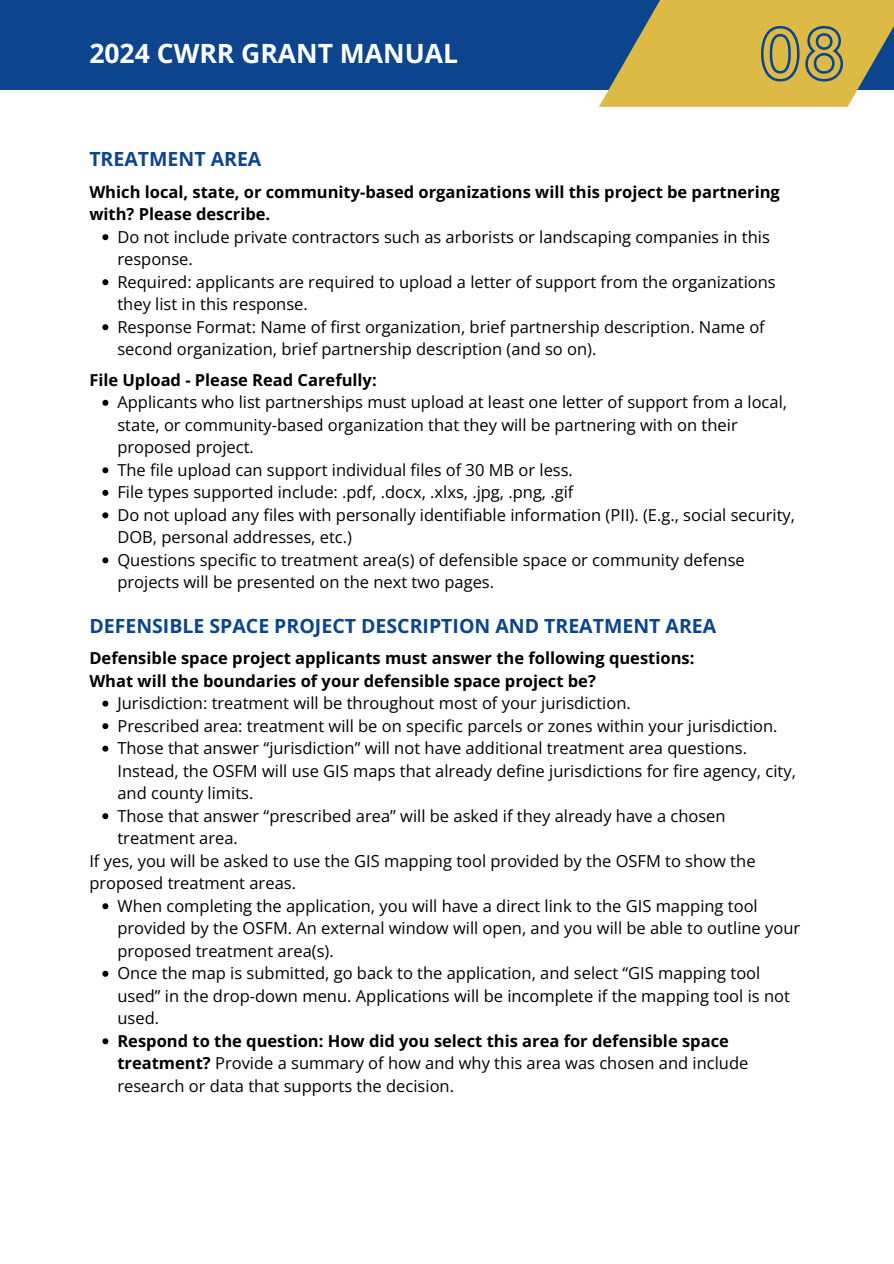
<style>
.page{position:relative;width:894px;height:1264px;background:#fff}
.page>*{position:absolute;margin:0;border:0;box-sizing:border-box;transform-origin:0 0}
.t1{font:700 26.55px "Open Sans";color:#fff}
.t2{font:700 19.5px "Open Sans";color:#0c458e}
.t3{font:16.5px/22.5px "Open Sans";color:#000}
.t4{font:700 16.5px/22.5px "Open Sans";color:#000}
.s1{font-weight:700}
</style>
<div class="page">
<div style="left:0;top:0;width:893px;height:89px;background:#0c458e"></div>
<svg style="left:598px;top:0;width:295px;height:107px"></svg>
<svg style="left:102px;top:234px;width:6px;height:6px"></svg>
<svg style="left:102px;top:279px;width:6px;height:6px"></svg>
<svg style="left:102px;top:324px;width:6px;height:6px"></svg>
<svg style="left:102px;top:400px;width:6px;height:6px"></svg>
<svg style="left:102px;top:467px;width:6px;height:6px"></svg>
<svg style="left:102px;top:490px;width:6px;height:6px"></svg>
<svg style="left:102px;top:512px;width:6px;height:6px"></svg>
<svg style="left:102px;top:557px;width:6px;height:6px"></svg>
<svg style="left:102px;top:700px;width:6px;height:6px"></svg>
<svg style="left:102px;top:723px;width:6px;height:6px"></svg>
<svg style="left:102px;top:745px;width:6px;height:6px"></svg>
<svg style="left:102px;top:813px;width:6px;height:6px"></svg>
<svg style="left:102px;top:903px;width:6px;height:6px"></svg>
<svg style="left:102px;top:970px;width:6px;height:6px"></svg>
<svg style="left:102px;top:1038px;width:6px;height:6px"></svg>
<h3 class="t1" style="left:89px;top:35px;width:370px">2024 CWRR GRANT MANUAL</h3>
<h2 class="t2" style="left:89px;top:145px;width:173px">TREATMENT AREA</h2>
<h4 class="t4" style="left:89px;top:180px;width:692px">Which local, state, or community-based organizations will this project be partnering with? Please describe.</h4>
<p class="t3" style="left:117px;top:225px;width:654px">Do not include private contractors such as arborists or landscaping companies in this response.</p>
<p class="t3" style="left:117px;top:270px;width:659px">Required: applicants are required to upload a letter of support from the organizations they list in this response.</p>
<p class="t3" style="left:117px;top:315px;width:648px">Response Format: Name of first organization, brief partnership description. Name of second organization, brief partnership description (and so on).</p>
<h4 class="t4" style="left:89px;top:368px;width:289px">File Upload - Please Read Carefully:</h4>
<p class="t3" style="left:117px;top:390px;width:671px">Applicants who list partnerships must upload at least one letter of support from a local, state, or community-based organization that they will be partnering with on their proposed project.</p>
<p class="t3" style="left:117px;top:458px;width:457px">The file upload can support individual files of 30 MB or less.</p>
<p class="t3" style="left:117px;top:480px;width:457px">File types supported include: .pdf, .docx, .xlxs, .jpg, .png, .gif</p>
<p class="t3" style="left:117px;top:503px;width:679px">Do not upload any files with personally identifiable information (PII). (E.g., social security,<br>DOB, personal addresses, etc.)</p>
<p class="t3" style="left:117px;top:548px;width:628px">Questions specific to treatment area(s) of defensible space or community defense projects will be presented on the next two pages.</p>
<p class="t2" style="left:89px;top:611px;width:628px">DEFENSIBLE SPACE PROJECT DESCRIPTION AND TREATMENT AREA</p>
<p class="t4" style="left:89px;top:646px;width:606px">Defensible space project applicants must answer the following questions:<br>What will the boundaries of your defensible space project be?</p>
<p class="t3" style="left:117px;top:691px;width:514px">Jurisdiction: treatment will be throughout most of your jurisdiction.</p>
<p class="t3" style="left:117px;top:714px;width:661px">Prescribed area: treatment will be on specific parcels or zones within your jurisdiction.</p>
<p class="t3" style="left:117px;top:736px;width:631px">Those that answer “jurisdiction” will not have additional treatment area questions.</p>
<p class="t3" style="left:117px;top:759px;width:679px">Instead, the OSFM will use GIS maps that already define jurisdictions for fire agency, city,</p>
<p class="t3" style="left:117px;top:781px;width:137px">and county limits.</p>
<p class="t3" style="left:117px;top:804px;width:609px">Those that answer “prescribed area” will be asked if they already have a chosen</p>
<p class="t3" style="left:117px;top:826px;width:122px">treatment area.</p>
<p class="t3" style="left:89px;top:849px;width:667px">If yes, you will be asked to use the GIS mapping tool provided by the OSFM to show the</p>
<p class="t3" style="left:89px;top:871px;width:208px">proposed treatment areas.</p>
<p class="t3" style="left:117px;top:894px;width:641px">When completing the application, you will have a direct link to the GIS mapping tool</p>
<p class="t3" style="left:117px;top:916px;width:684px">provided by the OSFM. An external window will open, and you will be able to outline your</p>
<p class="t3" style="left:117px;top:939px;width:218px">proposed treatment area(s).</p>
<p class="t3" style="left:117px;top:961px;width:644px">Once the map is submitted, go back to the application, and select “GIS mapping tool</p>
<p class="t3" style="left:117px;top:984px;width:673px">used” in the drop-down menu. Applications will be incomplete if the mapping tool is not</p>
<p class="t3" style="left:117px;top:1006px;width:43px">used.</p>
<p class="t3" style="left:117px;top:1029px;width:632px"><span class="s1">Respond to the question: How did you select this area for defensible space treatment?</span> Provide a summary of how and why this area was chosen and include research or data that supports the decision.</p>
</div>
